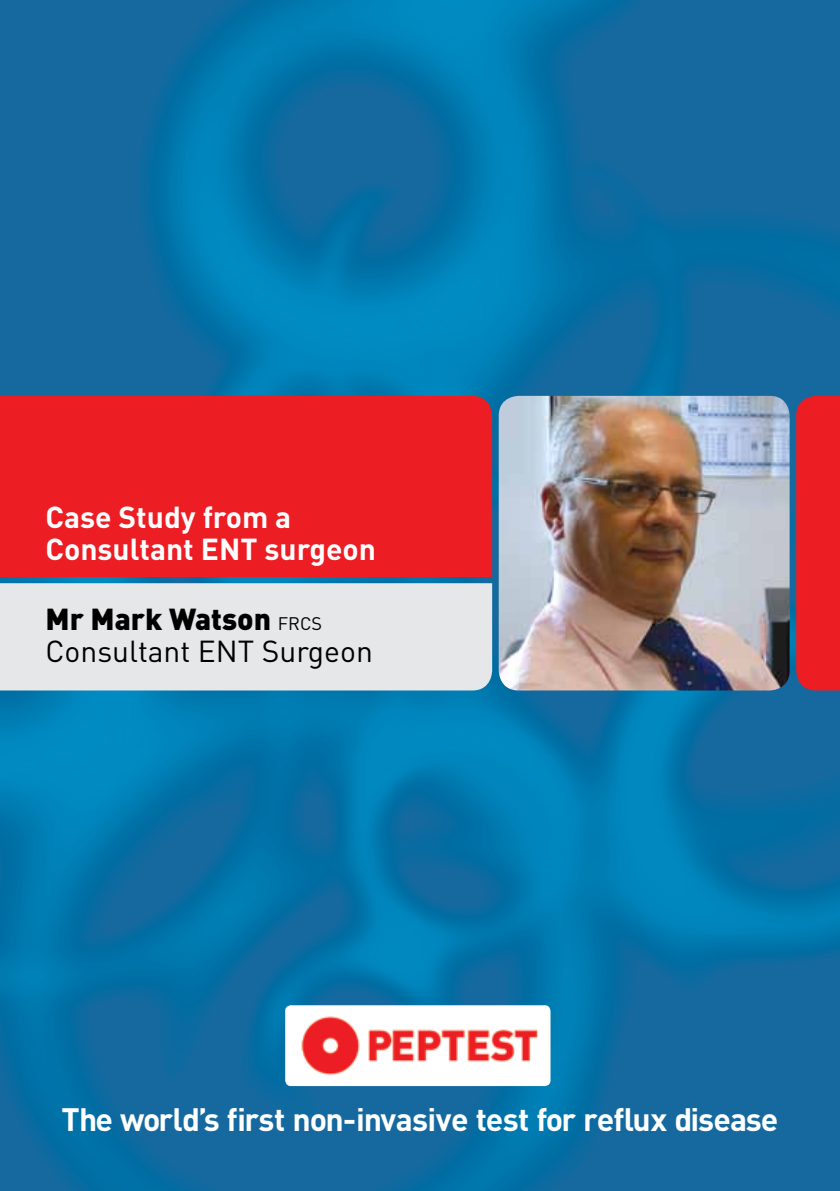
<style>
.page{position:relative;width:840px;height:1191px;background:#fff}
.page>*{position:absolute;margin:0;border:0;box-sizing:border-box;transform-origin:0 0}
.t1{font:700 32px "DIN";letter-spacing:-.035em;color:#fff}
.t2{font:30px/32px "DIN";color:#000}
.t3{font:700 30px/32px "DIN";color:#fff}
.s1{font-weight:900}
.s2{font-size:18px}
</style>
<div class="page">
<img style="left:0;top:0;width:839px;height:1191px">
<img style="left:498px;top:396px;width:291px;height:294px">
<div style="left:795px;top:396px;width:44px;height:294px;background:#ed1d24"></div>
<div style="left:0;top:396px;width:492px;height:181px;background:#ed1d24"></div>
<div style="left:0;top:583px;width:492px;height:107px;background:#e6e7e8"></div>
<img style="left:285px;top:1005px;width:265px;height:81px">
<p class="t3" style="left:45px;top:500px;width:332px">Case Study from a<br>Consultant ENT surgeon</p>
<p class="t2" style="left:45px;top:603px;width:329px"><span class="s1">Mr Mark Watson</span> <span class="s2">FRCS<br></span>Consultant ENT Surgeon</p>
<p class="t1" style="left:61px;top:1098px;width:718px">The world’s first non-invasive test for reflux disease</p>
</div>
